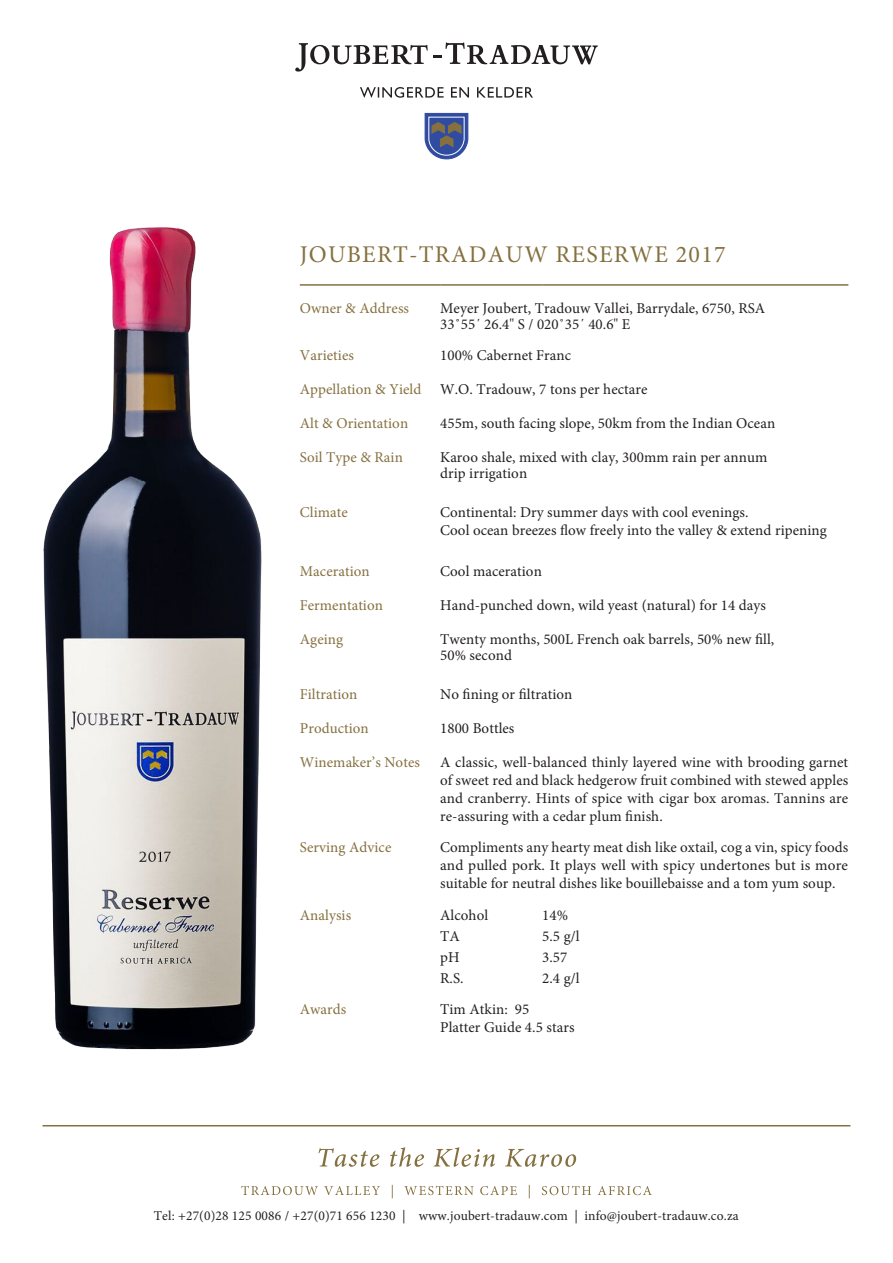
<style>
.page{position:relative;width:893px;height:1263px;background:#fff}
.page>*{position:absolute;margin:0;border:0;box-sizing:border-box;transform-origin:0 0}
.t1{font:24px "Minion Pro";letter-spacing:.05em;color:#85703f}
.t2{font:15px/18px "Minion Pro";letter-spacing:.005em;color:#231f20;text-align:justify}
.t3{font:15px "Minion Pro";letter-spacing:.005em;color:#85703f}
.t4{font:13.5px "Minion Pro";letter-spacing:.01em;color:#231f20}
</style>
<div class="page">
<svg style="left:360px;top:87px;width:173px;height:11px"></svg>
<svg style="left:295px;top:43px;width:303px;height:29px"></svg>
<svg style="left:425px;top:113px;width:43px;height:46px"></svg>
<svg style="left:241px;top:1185px;width:411px;height:13px"></svg>
<svg style="left:318px;top:1147px;width:258px;height:20px"></svg>
<hr style="left:43px;top:1125px;width:807px;height:1px;background:#85703f">
<img style="left:43px;top:227px;width:219px;height:823px">
<hr style="left:300px;top:284px;width:140px;height:2px;background:#85703f">
<hr style="left:440px;top:284px;width:102px;height:2px;background:#85703f">
<hr style="left:542px;top:284px;width:306px;height:2px;background:#85703f">
<p class="t1" style="left:300px;top:238px;width:427px">JOUBERT-TRADAUW RESERWE 2017</p>
<p class="t3" style="left:300px;top:298px;width:111px">Owner &amp; Address</p>
<p class="t2" style="left:440px;top:299px;width:327px">Meyer Joubert, Tradouw Vallei, Barrydale, 6750, RSA</p>
<p class="t2" style="left:440px;top:316px;width:192px">33˚55΄ 26.4" S / 020˚35΄ 40.6" E</p>
<p class="t3" style="left:300px;top:345px;width:56px">Varieties</p>
<p class="t2" style="left:440px;top:346px;width:133px">100% Cabernet Franc</p>
<p class="t3" style="left:300px;top:379px;width:123px">Appellation &amp; Yield</p>
<p class="t2" style="left:440px;top:380px;width:209px">W.O. Tradouw, 7 tons per hectare</p>
<p class="t3" style="left:300px;top:413px;width:110px">Alt &amp; Orientation</p>
<p class="t2" style="left:440px;top:414px;width:337px">455m, south facing slope, 50km from the Indian Ocean</p>
<p class="t3" style="left:300px;top:447px;width:105px">Soil Type &amp; Rain</p>
<p class="t2" style="left:440px;top:448px;width:329px">Karoo shale, mixed with clay, 300mm rain per annum</p>
<p class="t2" style="left:440px;top:464px;width:89px">drip irrigation</p>
<p class="t3" style="left:300px;top:502px;width:50px">Climate</p>
<p class="t2" style="left:440px;top:503px;width:310px">Continental: Dry summer days with cool evenings.</p>
<p class="t2" style="left:440px;top:521px;width:388px">Cool ocean breezes flow freely into the valley &amp; extend ripening</p>
<p class="t3" style="left:300px;top:561px;width:71px">Maceration</p>
<p class="t2" style="left:440px;top:562px;width:103px">Cool maceration</p>
<p class="t3" style="left:300px;top:595px;width:85px">Fermentation</p>
<p class="t2" style="left:440px;top:596px;width:327px">Hand-punched down, wild yeast (natural) for 14 days</p>
<p class="t3" style="left:300px;top:629px;width:45px">Ageing</p>
<p class="t2" style="left:440px;top:630px;width:336px">Twenty months, 500L French oak barrels, 50% new fill,</p>
<p class="t2" style="left:440px;top:646px;width:73px">50% second</p>
<p class="t3" style="left:300px;top:684px;width:59px">Filtration</p>
<p class="t2" style="left:440px;top:685px;width:134px">No fining or filtration</p>
<p class="t3" style="left:300px;top:718px;width:71px">Production</p>
<p class="t2" style="left:440px;top:719px;width:76px">1800 Bottles</p>
<p class="t3" style="left:300px;top:752px;width:122px">Winemaker’s Notes</p>
<p class="t2" style="left:440px;top:753px;width:410px">A classic, well-balanced thinly layered wine with brooding garnet of sweet red and black hedgerow fruit combined with stewed apples and cranberry. Hints of spice with cigar box aromas. Tannins are re-assuring with a cedar plum finish.</p>
<p class="t3" style="left:300px;top:837px;width:93px">Serving Advice</p>
<p class="t2" style="left:440px;top:838px;width:410px">Compliments any hearty meat dish like oxtail, cog a vin, spicy foods and pulled pork. It plays well with spicy undertones but is more suitable for neutral dishes like bouillebaisse and a tom yum soup.</p>
<p class="t3" style="left:300px;top:905px;width:53px">Analysis</p>
<p class="t2" style="left:440px;top:906px;width:50px">Alcohol</p>
<p class="t2" style="left:440px;top:927px;width:21px">TA</p>
<p class="t2" style="left:440px;top:948px;width:21px">pH</p>
<p class="t2" style="left:440px;top:969px;width:25px">R.S.</p>
<p class="t2" style="left:542px;top:906px;width:27px">14%</p>
<p class="t2" style="left:542px;top:927px;width:39px">5.5 g/l</p>
<p class="t2" style="left:542px;top:948px;width:27px">3.57</p>
<p class="t2" style="left:542px;top:969px;width:39px">2.4 g/l</p>
<p class="t3" style="left:300px;top:999px;width:48px">Awards</p>
<p class="t2" style="left:440px;top:1000px;width:91px">Tim Atkin: 95</p>
<p class="t2" style="left:440px;top:1018px;width:136px">Platter Guide 4.5 stars</p>
<p class="t4" style="left:154px;top:1207px;width:586px">Tel: +27(0)28 125 0086 / +27(0)71 656 1230 | www.joubert-tradauw.com | info@joubert-tradauw.co.za</p>
</div>
